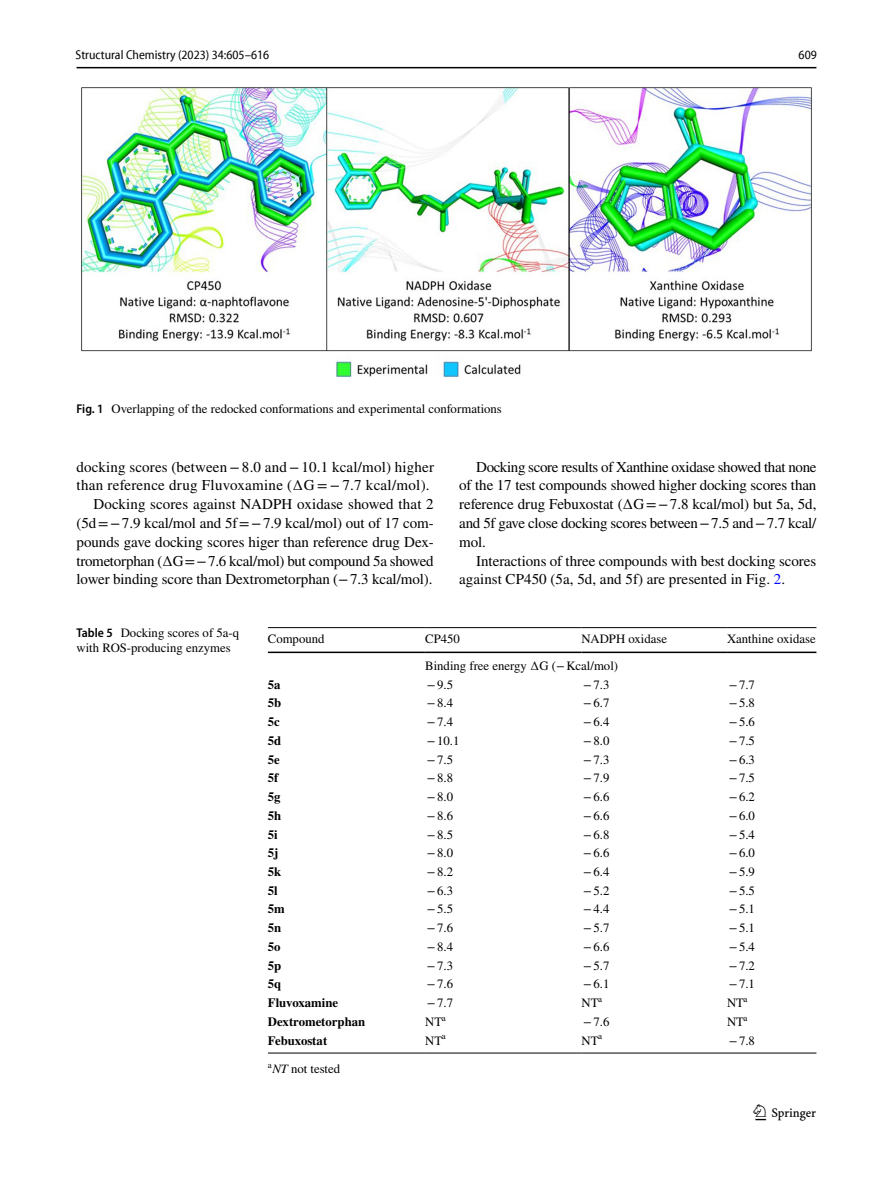
<style>
.page{position:relative;width:893px;height:1187px;background:#fff}
.page>*{position:absolute;margin:0;border:0;box-sizing:border-box;transform-origin:0 0}
.t1{font:22.5px "Springnew Regular 3";color:#000}
.t2{font:15px/18.8px "STIX";letter-spacing:-.005em;color:#000;text-align:right}
.t3{font:12.75px/15px "STIX";color:#000}
.t4{font:700 12.75px "STIX";color:#000}
.t5{font:semi-condensed 12.75px "Myriad Pro Unic";color:#000}
.s1{font-family:"Myriad Pro";font-weight:600;font-stretch:semi-condensed}
.s2{color:#00f}
.s3{font-style:italic}
</style>
<div class="page">
<hr style="left:77px;top:67px;width:739px;height:1px;background:#000">
<img style="left:81px;top:87px;width:731px;height:291px">
<hr style="left:268px;top:627px;width:157px;height:1px;background:#000">
<hr style="left:268px;top:651px;width:157px;height:2px;background:#000">
<hr style="left:425px;top:627px;width:157px;height:1px;background:#000">
<hr style="left:425px;top:651px;width:157px;height:2px;background:#000">
<hr style="left:582px;top:627px;width:145px;height:1px;background:#000">
<hr style="left:582px;top:651px;width:145px;height:2px;background:#000">
<hr style="left:727px;top:627px;width:89px;height:1px;background:#000">
<hr style="left:727px;top:651px;width:89px;height:2px;background:#000">
<hr style="left:268px;top:1052px;width:157px;height:1px;background:#000">
<hr style="left:425px;top:1052px;width:157px;height:1px;background:#000">
<hr style="left:582px;top:1052px;width:145px;height:1px;background:#000">
<hr style="left:727px;top:1052px;width:89px;height:1px;background:#000">
<p class="t5" style="left:76px;top:50px;width:195px">Structural Chemistry (2023) 34:605–616</p>
<p class="t5" style="left:799px;top:50px;width:20px">609</p>
<p class="t3" style="left:77px;top:402px;width:427px"><span class="s1">Fig. 1</span> Overlapping of the redocked conformations and experimental conformations</p>
<p class="t2" style="left:77px;top:458px;width:359px">docking scores (between−8.0 and−10.1 kcal/mol) higher than reference drug Fluvoxamine (∆G =−7.7 kcal/mol).<br>Docking scores against NADPH oxidase showed that 2 (5d=−7.9 kcal/mol and 5f=−7.9 kcal/mol) out of 17 com&shy;pounds gave docking scores higer than reference drug Dex&shy;trometorphan (∆G=−7.6 kcal/mol) but compound 5a showed lower binding score than Dextrometorphan (−7.3 kcal/mol).</p>
<p class="t2" style="left:459px;top:458px;width:359px;text-align:justify;text-indent:17px">Docking score results of Xanthine oxidase showed that none of the 17 test compounds showed higher docking scores than reference drug Febuxostat (∆G=−7.8 kcal/mol) but 5a, 5d, and 5f gave close docking scores between−7.5 and−7.7 kcal/ mol.</p>
<p class="t2" style="left:459px;top:552px;width:358px;text-align:left;text-indent:17px">Interactions of three compounds with best docking scores against CP450 (5a, 5d, and 5f) are presented in Fig. <span class="s2">2</span>.</p>
<p class="t3" style="left:77px;top:625px;width:164px"><span class="s1">Table 5</span> Docking scores of 5a-q with ROS-producing enzymes</p>
<p class="t3" style="left:268px;top:631px;width:58px">Compound</p>
<p class="t3" style="left:425px;top:631px;width:36px">CP450</p>
<p class="t3" style="left:582px;top:631px;width:87px">NADPH oxidase</p>
<p class="t3" style="left:727px;top:631px;width:90px">Xanthine oxidase</p>
<p class="t3" style="left:425px;top:659px;width:194px">Binding free energy ∆G (−Kcal/mol)</p>
<p class="t4" style="left:268px;top:676px;width:14px">5a</p>
<p class="t3" style="left:427px;top:677px;width:28px">−9.5</p>
<p class="t3" style="left:583px;top:677px;width:28px">−7.3</p>
<p class="t3" style="left:729px;top:677px;width:28px">−7.7</p>
<p class="t4" style="left:268px;top:695px;width:15px">5b</p>
<p class="t3" style="left:427px;top:696px;width:28px">−8.4</p>
<p class="t3" style="left:583px;top:696px;width:28px">−6.7</p>
<p class="t3" style="left:729px;top:696px;width:28px">−5.8</p>
<p class="t4" style="left:268px;top:714px;width:14px">5c</p>
<p class="t3" style="left:427px;top:715px;width:28px">−7.4</p>
<p class="t3" style="left:583px;top:715px;width:28px">−6.4</p>
<p class="t3" style="left:729px;top:715px;width:28px">−5.6</p>
<p class="t4" style="left:268px;top:733px;width:15px">5d</p>
<p class="t3" style="left:427px;top:734px;width:34px">−10.1</p>
<p class="t3" style="left:583px;top:734px;width:28px">−8.0</p>
<p class="t3" style="left:729px;top:734px;width:28px">−7.5</p>
<p class="t4" style="left:268px;top:751px;width:14px">5e</p>
<p class="t3" style="left:427px;top:752px;width:28px">−7.5</p>
<p class="t3" style="left:583px;top:752px;width:28px">−7.3</p>
<p class="t3" style="left:729px;top:752px;width:28px">−6.3</p>
<p class="t4" style="left:268px;top:770px;width:12px">5f</p>
<p class="t3" style="left:427px;top:771px;width:28px">−8.8</p>
<p class="t3" style="left:583px;top:771px;width:28px">−7.9</p>
<p class="t3" style="left:729px;top:771px;width:28px">−7.5</p>
<p class="t4" style="left:268px;top:789px;width:14px">5g</p>
<p class="t3" style="left:427px;top:790px;width:28px">−8.0</p>
<p class="t3" style="left:583px;top:790px;width:28px">−6.6</p>
<p class="t3" style="left:729px;top:790px;width:28px">−6.2</p>
<p class="t4" style="left:268px;top:807px;width:15px">5h</p>
<p class="t3" style="left:427px;top:808px;width:28px">−8.6</p>
<p class="t3" style="left:583px;top:808px;width:28px">−6.6</p>
<p class="t3" style="left:729px;top:808px;width:28px">−6.0</p>
<p class="t4" style="left:268px;top:826px;width:11px">5i</p>
<p class="t3" style="left:427px;top:827px;width:28px">−8.5</p>
<p class="t3" style="left:583px;top:827px;width:28px">−6.8</p>
<p class="t3" style="left:729px;top:827px;width:28px">−5.4</p>
<p class="t4" style="left:268px;top:845px;width:12px">5j</p>
<p class="t3" style="left:427px;top:846px;width:28px">−8.0</p>
<p class="t3" style="left:583px;top:846px;width:28px">−6.6</p>
<p class="t3" style="left:729px;top:846px;width:28px">−6.0</p>
<p class="t4" style="left:268px;top:864px;width:15px">5k</p>
<p class="t3" style="left:427px;top:865px;width:28px">−8.2</p>
<p class="t3" style="left:583px;top:865px;width:28px">−6.4</p>
<p class="t3" style="left:729px;top:865px;width:28px">−5.9</p>
<p class="t4" style="left:268px;top:882px;width:11px">5l</p>
<p class="t3" style="left:427px;top:883px;width:28px">−6.3</p>
<p class="t3" style="left:583px;top:883px;width:28px">−5.2</p>
<p class="t3" style="left:729px;top:883px;width:28px">−5.5</p>
<p class="t4" style="left:268px;top:901px;width:18px">5m</p>
<p class="t3" style="left:427px;top:902px;width:28px">−5.5</p>
<p class="t3" style="left:583px;top:902px;width:28px">−4.4</p>
<p class="t3" style="left:729px;top:902px;width:28px">−5.1</p>
<p class="t4" style="left:268px;top:920px;width:15px">5n</p>
<p class="t3" style="left:427px;top:921px;width:28px">−7.6</p>
<p class="t3" style="left:583px;top:921px;width:28px">−5.7</p>
<p class="t3" style="left:729px;top:921px;width:28px">−5.1</p>
<p class="t4" style="left:268px;top:938px;width:14px">5o</p>
<p class="t3" style="left:427px;top:939px;width:28px">−8.4</p>
<p class="t3" style="left:583px;top:939px;width:28px">−6.6</p>
<p class="t3" style="left:729px;top:939px;width:28px">−5.4</p>
<p class="t4" style="left:268px;top:957px;width:15px">5p</p>
<p class="t3" style="left:427px;top:958px;width:28px">−7.3</p>
<p class="t3" style="left:583px;top:958px;width:28px">−5.7</p>
<p class="t3" style="left:729px;top:958px;width:28px">−7.2</p>
<p class="t4" style="left:268px;top:976px;width:15px">5q</p>
<p class="t3" style="left:427px;top:977px;width:28px">−7.6</p>
<p class="t3" style="left:583px;top:977px;width:28px">−6.1</p>
<p class="t3" style="left:729px;top:977px;width:28px">−7.1</p>
<p class="t4" style="left:268px;top:995px;width:72px">Fluvoxamine</p>
<p class="t3" style="left:427px;top:996px;width:28px">−7.7</p>
<p class="t3" style="left:582px;top:996px;width:22px">NT<sup>a</sup></p>
<p class="t3" style="left:727px;top:995px;width:22px">NT<sup>a</sup></p>
<p class="t4" style="left:268px;top:1013px;width:99px">Dextrometorphan</p>
<p class="t3" style="left:425px;top:1014px;width:22px">NT<sup>a</sup></p>
<p class="t3" style="left:583px;top:1014px;width:28px">−7.6</p>
<p class="t3" style="left:727px;top:1014px;width:22px">NT<sup>a</sup></p>
<p class="t4" style="left:268px;top:1032px;width:61px">Febuxostat</p>
<p class="t3" style="left:425px;top:1033px;width:22px">NT<sup>a</sup></p>
<p class="t3" style="left:582px;top:1033px;width:22px">NT<sup>a</sup></p>
<p class="t3" style="left:729px;top:1033px;width:28px">−7.8</p>
<p class="t3" style="left:268px;top:1062px;width:74px"><sup>a</sup><span class="s3">NT</span> not tested</p>
<h1 class="t1" style="left:755px;top:1104px;width:62px">1 3</h1>
</div>
